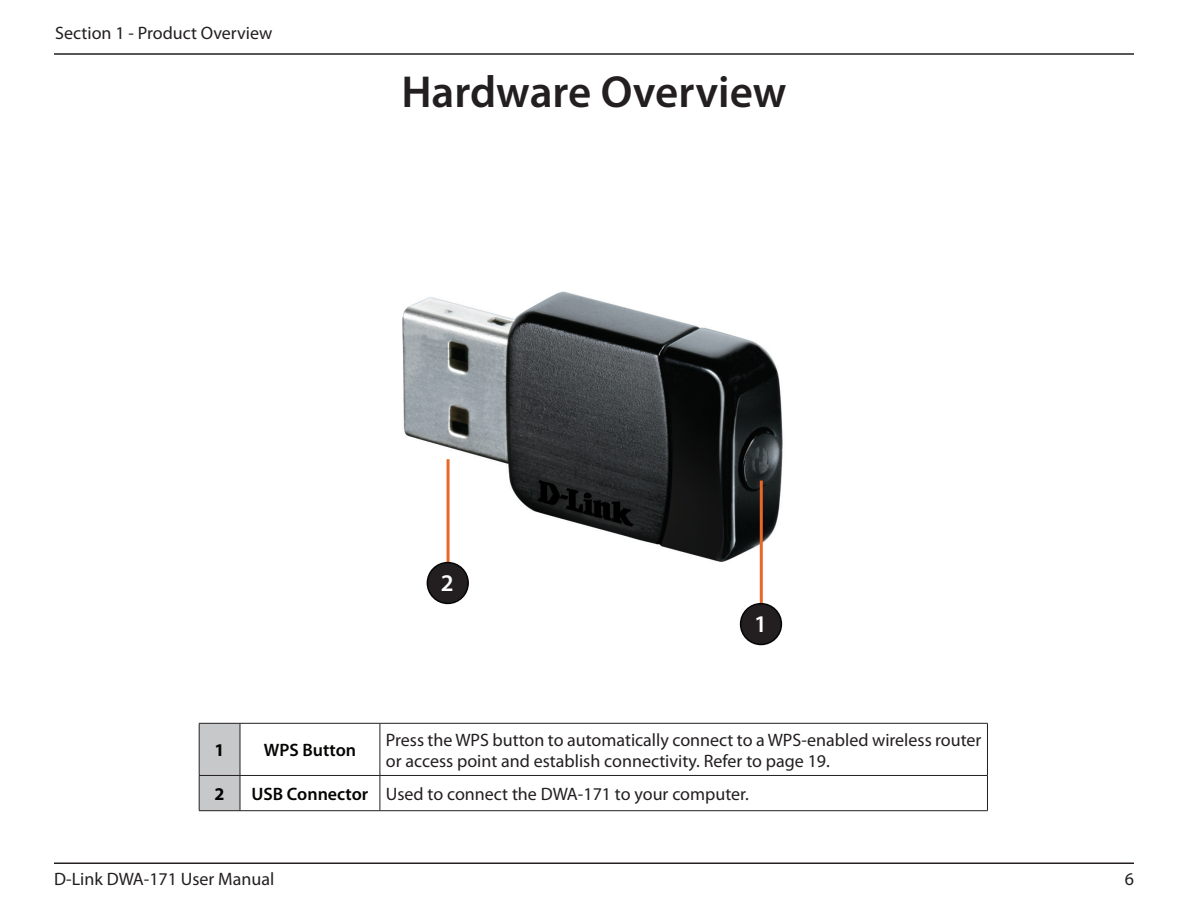
<style>
.page{position:relative;width:1188px;height:918px;background:#fff}
.page>*{position:absolute;margin:0;border:0;box-sizing:border-box;transform-origin:0 0}
.t1{font:600 45px "Myriad Pro";color:#231f20}
.t2{font:600 24px "Myriad Pro";color:#fff}
.t3{font:18px/21px "Myriad Pro";color:#231f20}
.t4{font:600 18px "Myriad Pro";color:#040503}
.t5{font:700 18px "Myriad Pro";color:#040503}
.s1{font-weight:600;color:#040503}
</style>
<div class="page">
<hr style="left:54px;top:53px;width:1080px;height:2px;background:#231f20">
<hr style="left:54px;top:862px;width:1080px;height:2px;background:#231f20">
<img style="left:402px;top:291px;width:381px;height:308px">
<div style="left:200px;top:724px;width:40px;height:86px;background:#c7c8ca"></div>
<hr style="left:199px;top:723px;width:1px;height:52px;background:#231f20">
<hr style="left:199px;top:723px;width:41px;height:1px;background:#231f20">
<hr style="left:240px;top:723px;width:1px;height:52px;background:#231f20">
<hr style="left:240px;top:723px;width:140px;height:1px;background:#231f20">
<hr style="left:380px;top:723px;width:1px;height:52px;background:#231f20">
<hr style="left:987px;top:723px;width:1px;height:52px;background:#231f20">
<hr style="left:380px;top:723px;width:608px;height:1px;background:#231f20">
<hr style="left:199px;top:776px;width:1px;height:35px;background:#231f20">
<hr style="left:199px;top:775px;width:41px;height:1px;background:#231f20">
<hr style="left:199px;top:810px;width:41px;height:1px;background:#231f20">
<hr style="left:240px;top:776px;width:1px;height:35px;background:#231f20">
<hr style="left:240px;top:775px;width:140px;height:1px;background:#231f20">
<hr style="left:240px;top:810px;width:140px;height:1px;background:#231f20">
<hr style="left:380px;top:776px;width:1px;height:35px;background:#231f20">
<hr style="left:987px;top:776px;width:1px;height:35px;background:#231f20">
<hr style="left:380px;top:775px;width:608px;height:1px;background:#231f20">
<hr style="left:380px;top:810px;width:608px;height:1px;background:#231f20">
<hr style="left:760px;top:481px;width:3px;height:138px;background:#e96729">
<div style="left:741px;top:604px;width:40px;height:41px;background:#231f20;border-radius:50%"></div>
<div style="left:740px;top:603px;width:42px;height:42px;border:2px solid #040503;border-radius:50%"></div>
<hr style="left:447px;top:459px;width:3px;height:118px;background:#e96729">
<div style="left:427px;top:563px;width:41px;height:40px;background:#231f20;border-radius:50%"></div>
<div style="left:427px;top:562px;width:42px;height:42px;border:2px solid #040503;border-radius:50%"></div>
<p class="t3" style="left:55px;top:22px;width:219px">Section 1 - Product Overview</p>
<h1 class="t1" style="left:401px;top:64px;width:387px">Hardware Overview</h1>
<h2 class="t2" style="left:441px;top:568px;width:14px">2</h2>
<h2 class="t2" style="left:754px;top:609px;width:14px">1</h2>
<p class="t5" style="left:215px;top:738px;width:11px">1</p>
<p class="t4" style="left:264px;top:739px;width:94px">WPS Button</p>
<p class="t3" style="left:386px;top:729px;width:597px">Press the WPS button to automatically connect to a WPS-enabled wireless router or access point and establish connectivity. Refer to page 19.</p>
<p class="t5" style="left:215px;top:782px;width:11px">2</p>
<p class="t3" style="left:252px;top:783px;width:499px"><span class="s1">USB Connector</span> Used to connect the DWA-171 to your computer.</p>
<p class="t3" style="left:54px;top:868px;width:222px">D-Link DWA-171 User Manual</p>
<p class="t3" style="left:1125px;top:868px;width:11px">6</p>
</div>
